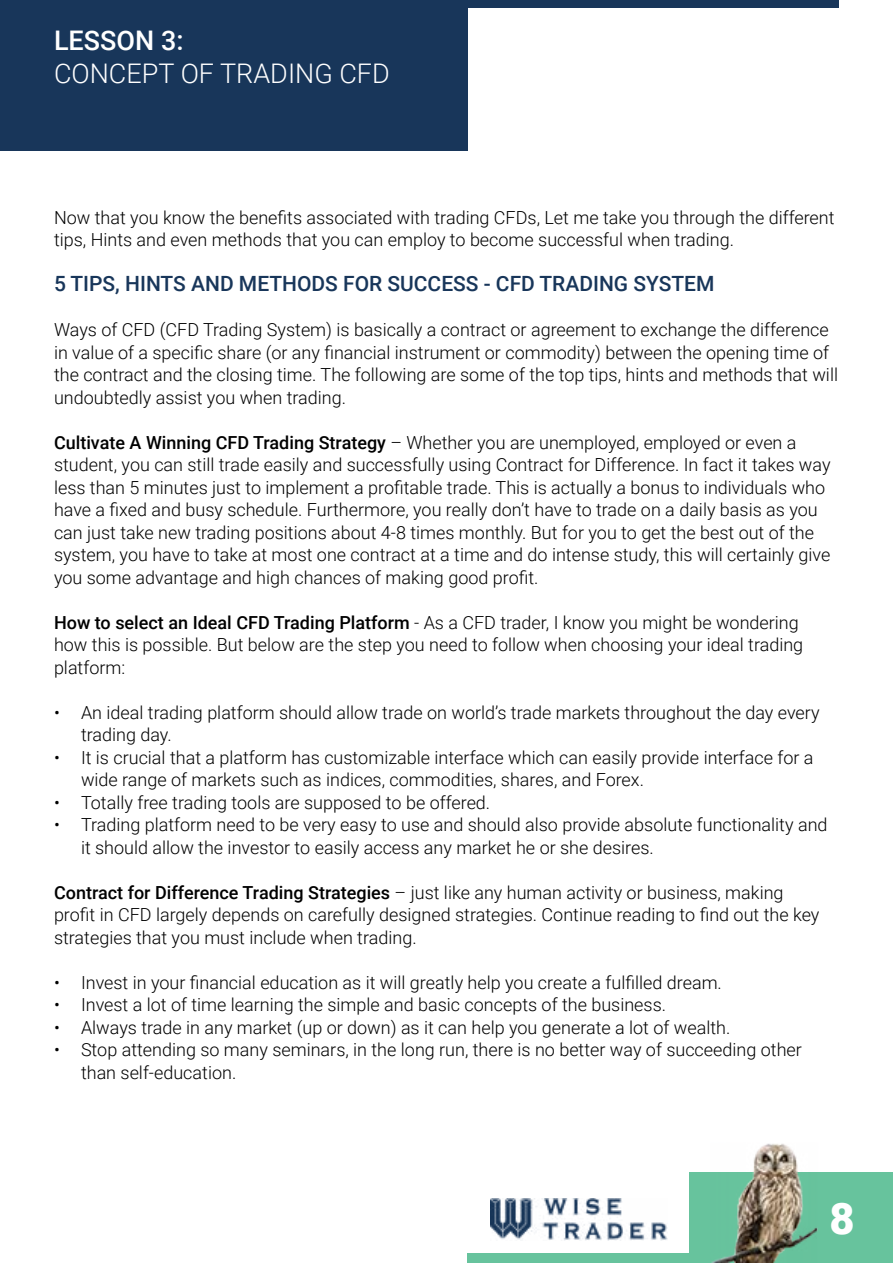
<style>
.page{position:relative;width:893px;height:1263px;background:#fff}
.page>*{position:absolute;margin:0;border:0;box-sizing:border-box;transform-origin:0 0}
.t1{font:900 43.5px "Roboto";color:#fff}
.t2{font:300 27px "Roboto";color:#fff}
.t3{font:500 27px "Roboto";color:#fff}
.t4{font:500 21px "Roboto";color:#18365a}
.t5{font:300 18px/22.5px "Roboto";color:#000}
.s1{font-weight:500}
</style>
<div class="page">
<div style="left:467px;top:1254px;width:222px;height:9px;background:#67c39d"></div>
<div style="left:689px;top:1173px;width:204px;height:90px;background:#67c39d"></div>
<img style="left:710px;top:1143px;width:108px;height:120px">
<img style="left:490px;top:1198px;width:177px;height:42px">
<div style="left:0;top:0;width:467px;height:150px;background:#18365a"></div>
<div style="left:445px;top:0;width:394px;height:8px;background:#18365a"></div>
<h2 class="t3" style="left:54px;top:22px;width:131px">LESSON 3:</h2>
<h2 class="t2" style="left:54px;top:54px;width:337px">CONCEPT OF TRADING CFD</h2>
<p class="t5" style="left:54px;top:205px;width:782px">Now that you know the benefits associated with trading CFDs, Let me take you through the different tips, Hints and even methods that you can employ to become successful when trading.</p>
<p class="t4" style="left:54px;top:269px;width:662px">5 TIPS, HINTS AND METHODS FOR SUCCESS - CFD TRADING SYSTEM</p>
<p class="t5" style="left:54px;top:318px;width:786px">Ways of CFD (CFD Trading System) is basically a contract or agreement to exchange the difference in value of a specific share (or any financial instrument or commodity) between the opening time of the contract and the closing time. The following are some of the top tips, hints and methods that will undoubtedly assist you when trading.</p>
<p class="t5" style="left:54px;top:430px;width:778px"><span class="s1">Cultivate A Winning CFD Trading Strategy</span> – Whether you are unemployed, employed or even a student, you can still trade easily and successfully using Contract for Difference. In fact it takes way less than 5 minutes just to implement a profitable trade. This is actually a bonus to individuals who have a fixed and busy schedule. Furthermore, you really don’t have to trade on a daily basis as you can just take new trading positions about 4-8 times monthly. But for you to get the best out of the system, you have to take at most one contract at a time and do intense study, this will certainly give you some advantage and high chances of making good profit.</p>
<p class="t5" style="left:54px;top:610px;width:751px"><span class="s1">How to select an Ideal CFD Trading Platform</span> - As a CFD trader, I know you might be wondering how this is possible. But below are the step you need to follow when choosing your ideal trading platform:</p>
<p class="t5" style="left:81px;top:700px;width:740px;text-indent:-27px">• An ideal trading platform should allow trade on world’s trade markets throughout the day every trading day.</p>
<p class="t5" style="left:81px;top:745px;width:734px;text-indent:-27px">• It is crucial that a platform has customizable interface which can easily provide interface for a wide range of markets such as indices, commodities, shares, and Forex.</p>
<p class="t5" style="left:54px;top:790px;width:438px">• Totally free trading tools are supposed to be offered.</p>
<p class="t5" style="left:81px;top:813px;width:748px;text-indent:-27px">• Trading platform need to be very easy to use and should also provide absolute functionality and it should allow the investor to easily access any market he or she desires.</p>
<p class="t5" style="left:54px;top:880px;width:767px"><span class="s1">Contract for Difference Trading Strategies</span> – just like any human activity or business, making profit in CFD largely depends on carefully designed strategies. Continue reading to find out the key strategies that you must include when trading.</p>
<p class="t5" style="left:54px;top:970px;width:669px">• Invest in your financial education as it will greatly help you create a fulfilled dream.</p>
<p class="t5" style="left:54px;top:993px;width:614px">• Invest a lot of time learning the simple and basic concepts of the business.</p>
<p class="t5" style="left:54px;top:1015px;width:678px">• Always trade in any market (up or down) as it can help you generate a lot of wealth.</p>
<p class="t5" style="left:81px;top:1038px;width:722px;text-indent:-27px">• Stop attending so many seminars, in the long run, there is no better way of succeeding other than self-education.</p>
<h1 class="t1" style="left:829px;top:1188px;width:27px">8</h1>
</div>
